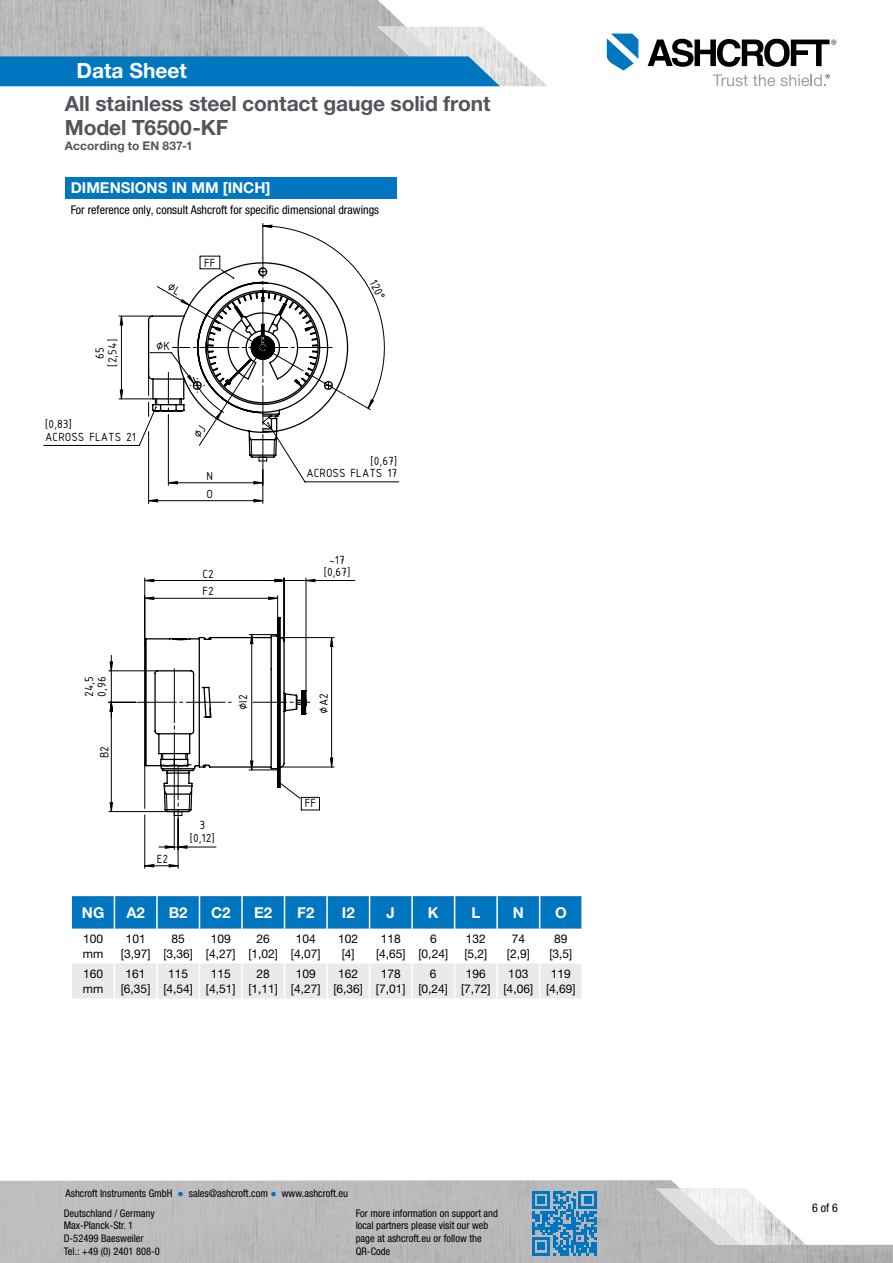
<style>
.page{position:relative;width:893px;height:1263px;background:#fff}
.page>*{position:absolute;margin:0;border:0;box-sizing:border-box;transform-origin:0 0}
.t1{font:700 21px/24px "Helvetica Neue LT Pro";letter-spacing:-.005em;color:#52555b}
.t2{font:700 21px "Helvetica Neue LT Pro";color:#fff}
.t3{font:700 15px "Helvetica Neue LT Pro";color:#fff}
.t4{font:12.75px/12.8px "ISOCPEUR";color:#000}
.t5{font:12px/14.4px "Helvetica Neue LT Pro";color:#000;text-align:center}
.t6{font:condensed 12px "Helvetica Neue LT Pro";color:#000}
.t7{font:700 12px "Helvetica Neue LT Pro";letter-spacing:.01em;color:#52555b}
.t8{font:condensed 10.5px/12.6px "Helvetica Neue LT Pro";color:#000}
.s1{font-family:"Arial";font-weight:700;font-stretch:normal;color:#0072bc}
</style>
<div class="page">
<hr style="left:3px;top:86px;width:439px;height:1px;background:#ceced0">
<img style="left:0;top:0;width:423px;height:27px">
<svg style="left:713px;top:74px;width:62px;height:12px"></svg>
<svg style="left:607px;top:34px;width:31px;height:37px"></svg>
<svg style="left:648px;top:39px;width:188px;height:28px"></svg>
<svg style="left:0;top:27px;width:547px;height:59px;background:#70a4c5"></svg>
<svg style="left:781px;top:74px;width:49px;height:12px"></svg>
<hr style="left:306px;top:580px;width:49px;height:1px;background:#000">
<hr style="left:73px;top:555px;width:1px;height:75px;background:#000">
<hr style="left:280px;top:637px;width:54px;height:1px;background:#000">
<hr style="left:280px;top:767px;width:54px;height:1px;background:#000">
<svg style="left:73px;top:576px;width:242px;height:293px"></svg>
<svg style="left:330px;top:638px;width:3px;height:129px"></svg>
<svg style="left:73px;top:615px;width:234px;height:199px"></svg>
<div style="left:65px;top:177px;width:331px;height:22px;background:#0076c0"></div>
<div style="left:72px;top:896px;width:509px;height:32px;background:#0076c0"></div>
<div style="left:72px;top:964px;width:509px;height:34px;background:#e9eaeb"></div>
<hr style="left:114px;top:896px;width:1px;height:32px;background:#fff">
<hr style="left:156px;top:896px;width:2px;height:32px;background:#fff">
<hr style="left:199px;top:896px;width:1px;height:32px;background:#fff">
<hr style="left:241px;top:896px;width:2px;height:32px;background:#fff">
<hr style="left:284px;top:896px;width:1px;height:32px;background:#fff">
<hr style="left:326px;top:896px;width:2px;height:32px;background:#fff">
<hr style="left:369px;top:896px;width:1px;height:32px;background:#fff">
<hr style="left:411px;top:896px;width:2px;height:32px;background:#fff">
<hr style="left:454px;top:896px;width:1px;height:32px;background:#fff">
<hr style="left:496px;top:896px;width:2px;height:32px;background:#fff">
<hr style="left:539px;top:896px;width:1px;height:32px;background:#fff">
<hr style="left:114px;top:963px;width:1px;height:35px;background:#fff">
<hr style="left:156px;top:963px;width:2px;height:35px;background:#fff">
<hr style="left:199px;top:963px;width:1px;height:35px;background:#fff">
<hr style="left:241px;top:963px;width:2px;height:35px;background:#fff">
<hr style="left:284px;top:963px;width:1px;height:35px;background:#fff">
<hr style="left:326px;top:963px;width:2px;height:35px;background:#fff">
<hr style="left:369px;top:963px;width:1px;height:35px;background:#fff">
<hr style="left:411px;top:963px;width:2px;height:35px;background:#fff">
<hr style="left:454px;top:963px;width:1px;height:35px;background:#fff">
<hr style="left:496px;top:963px;width:2px;height:35px;background:#fff">
<hr style="left:539px;top:963px;width:1px;height:35px;background:#fff">
<svg style="left:0;top:1180px;width:893px;height:83px;fill:#bcbcbe"></svg>
<svg style="left:655px;top:1188px;width:110px;height:57px"></svg>
<svg style="left:429px;top:1185px;width:168px;height:70px;background:#90a9bb"></svg>
<svg style="left:118px;top:225px;width:255px;height:279px"></svg>
<h1 class="t2" style="left:77px;top:57px;width:112px">Data Sheet</h1>
<h1 class="t1" style="left:65px;top:91px;width:427px">All stainless steel contact gauge solid front<br>Model T6500-KF</h1>
<p class="t7" style="left:65px;top:138px;width:130px">According to EN 837-1</p>
<h2 class="t3" style="left:71px;top:178px;width:201px">DIMENSIONS IN MM [INCH]</h2>
<p class="t6" style="left:71px;top:202px;width:310px">For reference only, consult Ashcroft for specific dimensional drawings</p>
<p class="t4" style="left:93px;top:366px;width:29px;text-align:center;rotate:-90deg">65 [2,54]</p>
<p class="t4" style="left:45px;top:417px;width:92px">[0,83]<br>ACROSS FLATS 21</p>
<p class="t4" style="left:156px;top:339px;width:15px">∅K</p>
<p class="t4" style="left:204px;top:256px;width:13px">FF</p>
<p class="t4" style="left:206px;top:466px;width:8px;line-height:18px">N<br>O</p>
<p class="t4" style="left:202px;top:564px;width:13px;line-height:17.9px">C2<br>F2</p>
<p class="t4" style="left:82px;top:697px;width:22px;rotate:-90deg">24,5<br>0,96</p>
<p class="t4" style="left:98px;top:758px;width:14px;rotate:-90deg">B2</p>
<p class="t4" style="left:236px;top:710px;width:17px;rotate:-90deg">∅I2</p>
<p class="t4" style="left:157px;top:852px;width:13px">E2</p>
<p class="t4" style="left:190px;top:818px;width:26px;text-align:center">3 [0,12]</p>
<p class="t4" style="left:379px;top:278px;width:22px;rotate:64deg">120°</p>
<p class="t4" style="left:306px;top:454px;width:92px;text-align:right">[0,67]<br>ACROSS FLATS 17</p>
<p class="t4" style="left:324px;top:553px;width:28px;text-align:center">~17 [0,67]</p>
<p class="t4" style="left:317px;top:714px;width:22px;rotate:-90deg">∅A2</p>
<p class="t4" style="left:305px;top:796px;width:13px">FF</p>
<h2 class="t3" style="left:82px;top:903px;width:24px">NG</h2>
<h2 class="t3" style="left:126px;top:903px;width:20px">A2</h2>
<h2 class="t3" style="left:169px;top:903px;width:20px">B2</h2>
<h2 class="t3" style="left:211px;top:903px;width:21px">C2</h2>
<h2 class="t3" style="left:254px;top:903px;width:20px">E2</h2>
<h2 class="t3" style="left:297px;top:903px;width:19px">F2</h2>
<h2 class="t3" style="left:342px;top:903px;width:14px">I2</h2>
<h2 class="t3" style="left:387px;top:903px;width:10px">J</h2>
<h2 class="t3" style="left:428px;top:903px;width:12px">K</h2>
<h2 class="t3" style="left:471px;top:903px;width:10px">L</h2>
<h2 class="t3" style="left:513px;top:903px;width:13px">N</h2>
<h2 class="t3" style="left:555px;top:903px;width:13px">O</h2>
<p class="t5" style="left:83px;top:931px;width:22px;text-align:left">100 mm</p>
<p class="t5" style="left:121px;top:931px;width:31px">101 [3,97]</p>
<p class="t5" style="left:163px;top:931px;width:31px">85 [3,36]</p>
<p class="t5" style="left:206px;top:931px;width:31px">109 [4,27]</p>
<p class="t5" style="left:248px;top:931px;width:31px">26 [1,02]</p>
<p class="t5" style="left:291px;top:931px;width:31px">104 [4,07]</p>
<p class="t5" style="left:338px;top:931px;width:22px;text-align:left">102 [4]</p>
<p class="t5" style="left:376px;top:931px;width:31px">118 [4,65]</p>
<p class="t5" style="left:419px;top:931px;width:31px">6 [0,24]</p>
<p class="t5" style="left:464px;top:931px;width:24px;text-align:left">132 [5,2]</p>
<p class="t5" style="left:507px;top:931px;width:24px">74 [2,9]</p>
<p class="t5" style="left:549px;top:931px;width:24px">89 [3,5]</p>
<p class="t5" style="left:83px;top:966px;width:22px;text-align:left">160 mm</p>
<p class="t5" style="left:121px;top:966px;width:31px">161 [6,35]</p>
<p class="t5" style="left:163px;top:966px;width:31px">115 [4,54]</p>
<p class="t5" style="left:206px;top:966px;width:31px">115 [4,51]</p>
<p class="t5" style="left:248px;top:966px;width:31px">28 [1,11]</p>
<p class="t5" style="left:291px;top:966px;width:31px">109 [4,27]</p>
<p class="t5" style="left:333px;top:966px;width:31px">162 [6,36]</p>
<p class="t5" style="left:376px;top:966px;width:31px">178 [7,01]</p>
<p class="t5" style="left:418px;top:966px;width:31px">6 [0,24]</p>
<p class="t5" style="left:461px;top:966px;width:31px">196 [7,72]</p>
<p class="t5" style="left:504px;top:966px;width:31px">103 [4,06]</p>
<p class="t5" style="left:546px;top:966px;width:31px">119 [4,69]</p>
<p class="t8" style="left:65px;top:1186px;width:284px">Ashcroft Instruments GmbH <span class="s1">●</span> sales@ashcroft.com <span class="s1">●</span> www.ashcroft.eu</p>
<p class="t8" style="left:64px;top:1207px;width:98px">Deutschland / Germany<br>Max-Planck-Str. 1<br>D-52499 Baesweiler<br>Tel.: +49 (0) 2401 808-0</p>
<p class="t8" style="left:356px;top:1207px;width:144px">For more information on support and local partners please visit our web page at ashcroft.eu or follow the<br>QR-Code</p>
<p class="t6" style="left:812px;top:1201px;width:27px">6 of 6</p>
</div>
